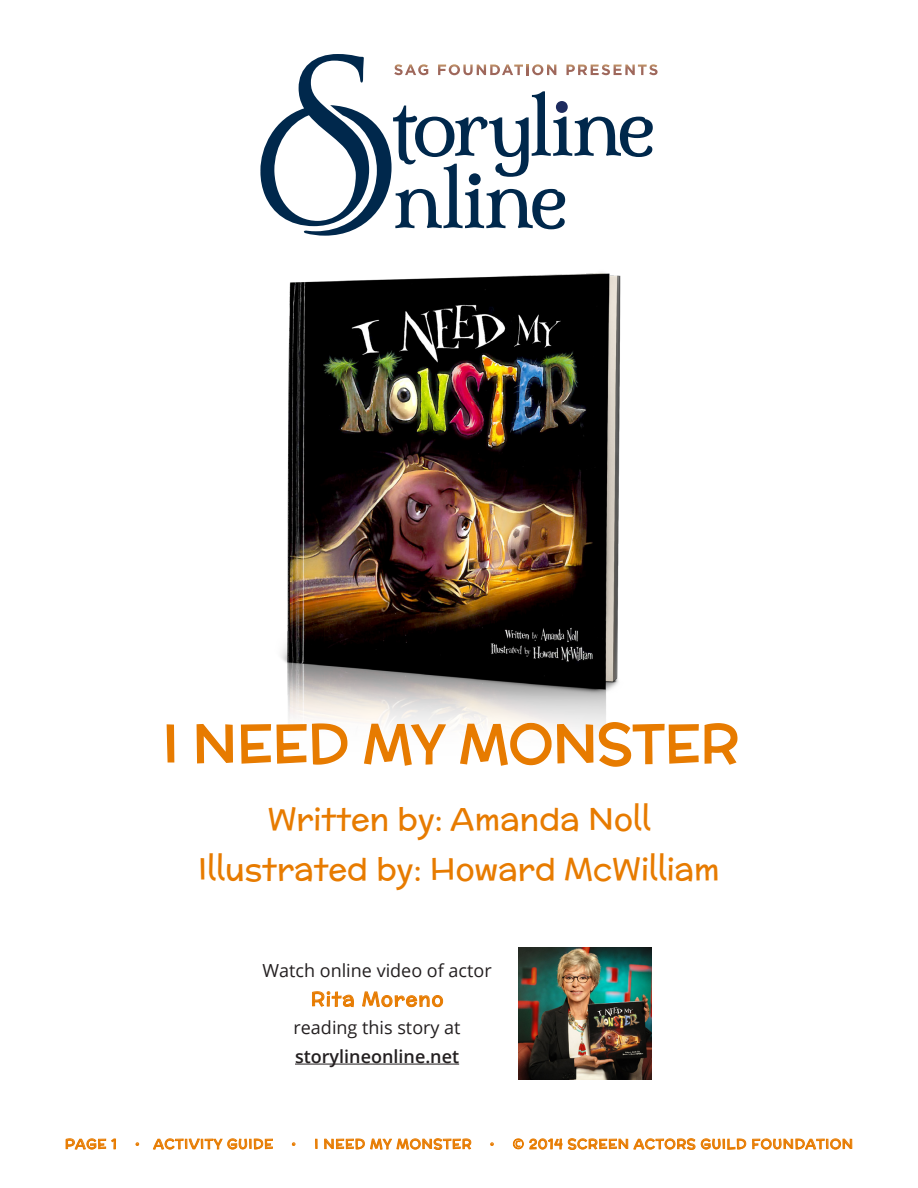
<style>
.page{position:relative;width:918px;height:1188px;background:#fff}
.page>*{position:absolute;margin:0;border:0;box-sizing:border-box;transform-origin:0 0}
.t1{font:54px "Mc Laren";color:#e77b00}
.t2{font:31.5px "Mc Laren";color:#e77b00}
.t3{font:19.5px "Mc Laren";letter-spacing:.06em;color:#e77b00}
.t4{font:600 18px/28.5px "Open Sans";color:#231f20}
.t5{font:18px "Open Sans";color:#231f20}
.t6{font:13.5px "Mc Laren";letter-spacing:.06em;color:#e77b00}
.s1{font-weight:400}
.s2{font-family:"Open Sans";font-weight:300}
</style>
<div class="page">
<svg style="left:65px;top:1138px;width:51px;height:12px"></svg>
<svg style="left:135px;top:1142px;width:5px;height:4px"></svg>
<svg style="left:152px;top:1138px;width:121px;height:12px"></svg>
<svg style="left:292px;top:1142px;width:4px;height:4px"></svg>
<svg style="left:315px;top:1139px;width:2px;height:10px"></svg>
<svg style="left:324px;top:1138px;width:148px;height:12px"></svg>
<svg style="left:490px;top:1142px;width:4px;height:4px"></svg>
<svg style="left:513px;top:1138px;width:340px;height:12px"></svg>
<img style="left:518px;top:947px;width:133px;height:133px">
<hr style="left:295px;top:1064px;width:164px;height:1px;background:#231f20">
<svg style="left:312px;top:991px;width:42px;height:17px"></svg>
<svg style="left:362px;top:991px;width:81px;height:17px"></svg>
<svg style="left:260px;top:54px;width:398px;height:182px"></svg>
<img style="left:281px;top:272px;width:340px;height:453px">
<svg style="left:166px;top:724px;width:9px;height:39px"></svg>
<svg style="left:196px;top:724px;width:37px;height:40px"></svg>
<svg style="left:240px;top:723px;width:108px;height:42px"></svg>
<svg style="left:363px;top:723px;width:84px;height:43px"></svg>
<svg style="left:459px;top:721px;width:279px;height:46px"></svg>
<p class="t1" style="left:163px;top:704px;width:578px">I NEED MY MONSTER</p>
<p class="t2" style="left:268px;top:796px;width:384px">Written by: Amanda Noll</p>
<p class="t2" style="left:198px;top:846px;width:523px">Illustrated by: Howard McWilliam</p>
<p class="t5" style="left:262px;top:958px;width:231px">Watch online video of actor</p>
<p class="t3" style="left:311px;top:985px;width:134px">Rita Moreno</p>
<p class="t4" style="left:294px;top:1013px;width:169px"><span class="s1">reading this story at </span>storylineonline.net</p>
<p class="t6" style="left:65px;top:1134px;width:53px">PAGE 1</p>
<p class="t6" style="left:135px;top:1134px;width:140px">• ACTIVITY GUIDE</p>
<p class="t6" style="left:291px;top:1134px;width:182px">• I NEED MY MONSTER</p>
<p class="t6" style="left:490px;top:1134px;width:365px">• <span class="s2">©</span> 2014 SCREEN ACTORS GUILD FOUNDATION</p>
</div>
